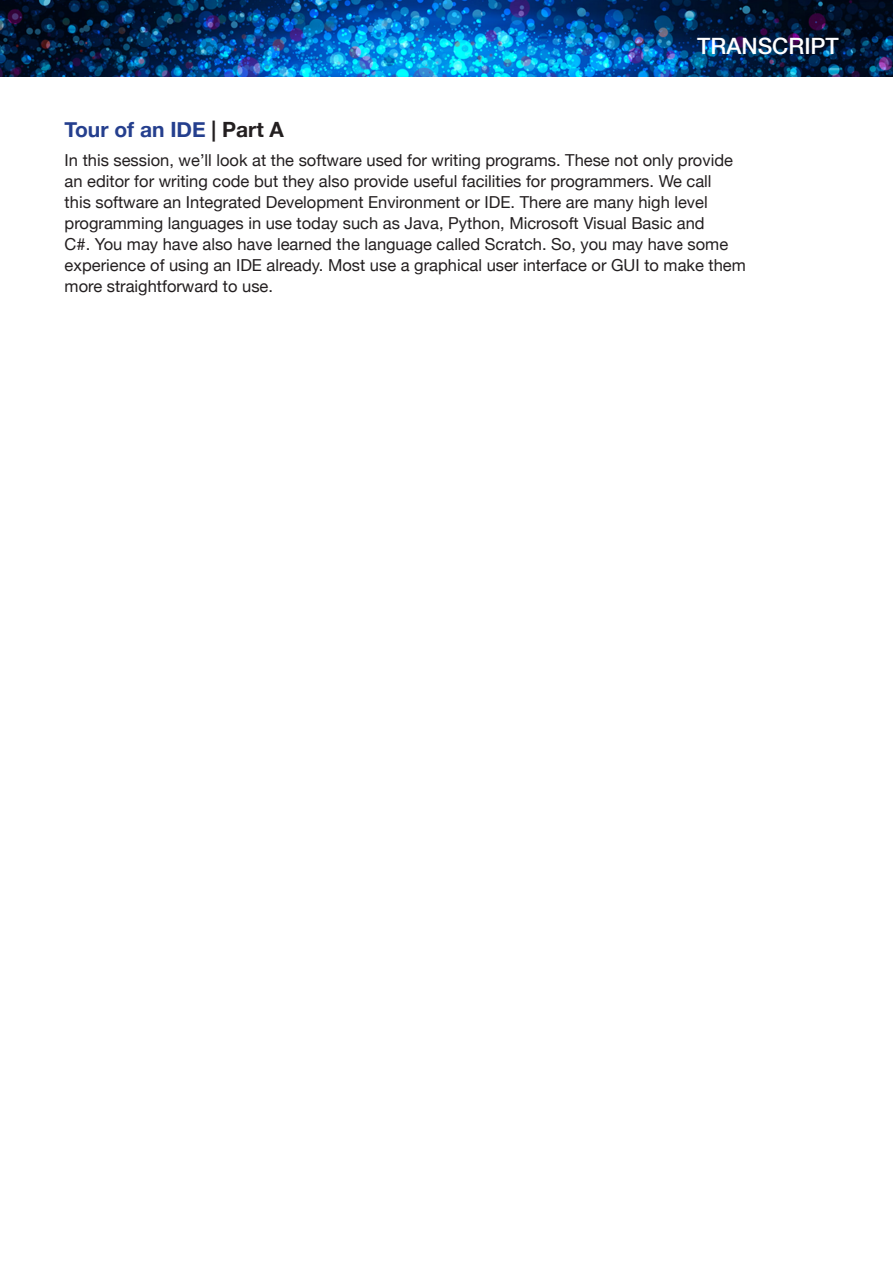
<style>
.page{position:relative;width:893px;height:1263px;background:#fff}
.page>*{position:absolute;margin:0;border:0;box-sizing:border-box;transform-origin:0 0}
.t1{font:500 22.5px "Helvetica Neue";color:#fff}
.t2{font:700 21px "Helvetica Neue";color:#253f8e}
.t3{font:16.5px/21px "Helvetica Neue";color:#231f20}
.s1{color:#231f20}
</style>
<div class="page">
<img style="left:0;top:1px;width:892px;height:75px">
<p class="t1" style="left:697px;top:28px;width:143px">TRANSCRIPT</p>
<p class="t2" style="left:65px;top:111px;width:221px">Tour of an IDE <span class="s1">| Part A</span></p>
<p class="t3" style="left:65px;top:148px;width:683px">In this session, we’ll look at the software used for writing programs. These not only provide an editor for writing code but they also provide useful facilities for programmers. We call<br>this software an Integrated Development Environment or IDE. There are many high level programming languages in use today such as Java, Python, Microsoft Visual Basic and<br>C#. You may have also have learned the language called Scratch. So, you may have some experience of using an IDE already. Most use a graphical user interface or GUI to make them more straightforward to use.</p>
</div>
